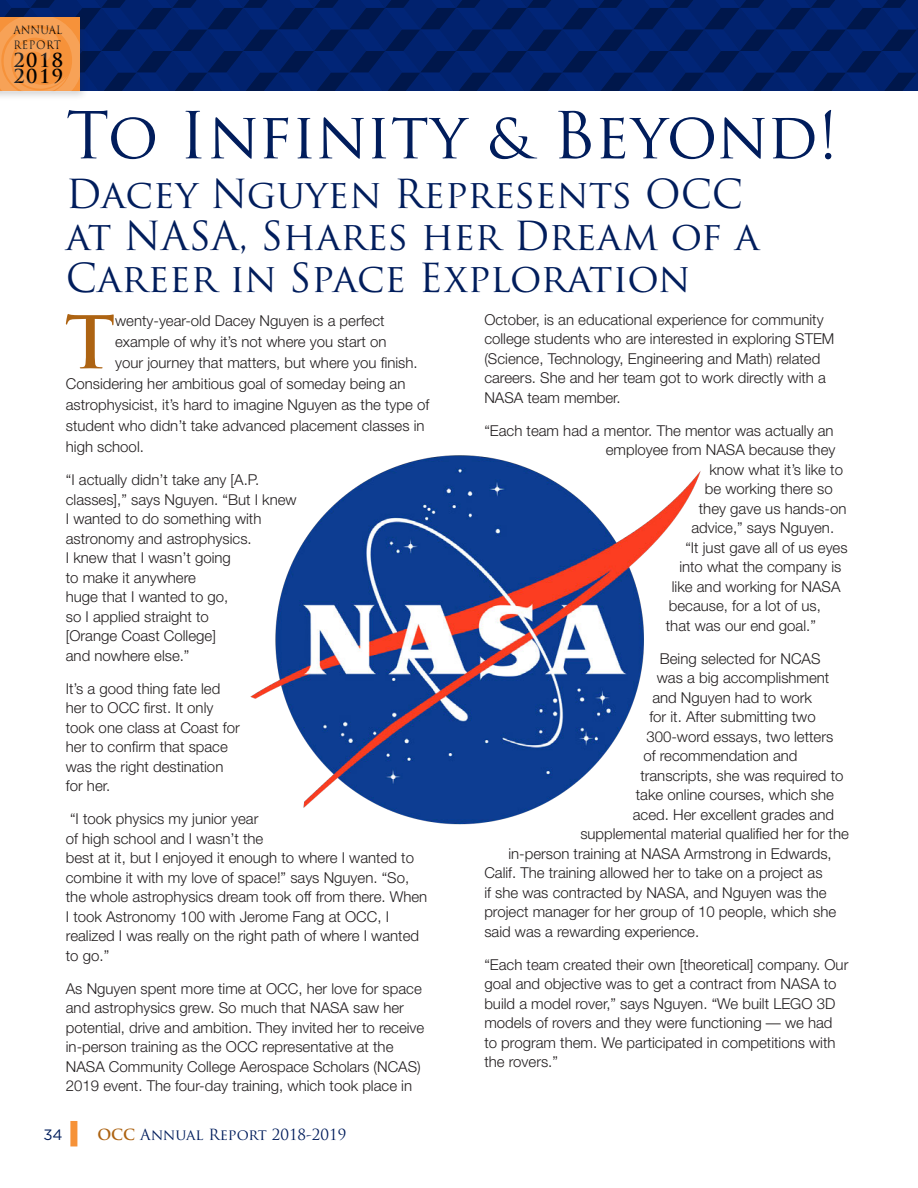
<style>
.page{position:relative;width:918px;height:1188px;background:#fff}
.page>*{position:absolute;margin:0;border:0;box-sizing:border-box;transform-origin:0 0}
.t1{font:700 70.8px "Trajan Pro";color:#ad6312}
.t2{font:63px "Trajan Pro";letter-spacing:-.015em;color:#011d5c}
.t3{font:39px/42px "Trajan Pro";color:#011d5c}
.t4{font:700 18.9px/16.2px "Trajan Pro";letter-spacing:.08em;color:#000}
.t5{font:300 15px/19.5px "Helvetica Neue";color:#231f20}
.t6{font:15px "Trajan Pro";color:#011d5c}
.t7{font:15px "Gotham";color:#011d5c}
.t8{font:11.25px/14.4px "Trajan Pro";letter-spacing:.005em;color:#000;scale:.92 1}
.s1{font-weight:700;color:#ad6312}
</style>
<div class="page">
<div style="left:0;top:14px;width:89px;height:88px;background:#231f20;opacity:.2"></div>
<svg style="left:0;top:0;width:918px;height:91px;background:#122864"></svg>
<div style="left:70px;top:1121px;width:7px;height:25px;background:#f69238"></div>
<img style="left:250px;top:455px;width:451px;height:370px">
<p class="t8" style="left:13px;top:23px;width:55px">ANNUAL<br>REPORT</p>
<p class="t4" style="left:13px;top:52px;width:51px">2018<br>2019</p>
<h2 class="t2" style="left:66px;top:95px;width:774px">To Infinity &amp; Beyond!</h2>
<h2 class="t3" style="left:66px;top:172px;width:695px">Dacey Nguyen Represents OCC at NASA, Shares her Dream of a<br>Career in Space Exploration</h2>
<p class="t1" style="left:65px;top:299px;width:52px">T</p>
<p class="t5" style="left:115px;top:311px;width:271px">wenty-year-old Dacey Nguyen is a perfect</p>
<p class="t5" style="left:484px;top:309px;width:352px">October, is an educational experience for community college students who are interested in exploring STEM (Science, Technology, Engineering and Math) related careers. She and her team got to work directly with a NASA team member.</p>
<p class="t5" style="left:484px;top:420px;width:351px">“Each team had a mentor. The mentor was actually an</p>
<p class="t5" style="left:606px;top:440px;width:231px">employee from NASA because they</p>
<p class="t5" style="left:709px;top:459px;width:135px">know what it’s like to</p>
<p class="t5" style="left:705px;top:479px;width:129px">be working there so</p>
<p class="t5" style="left:699px;top:498px;width:149px">they gave us hands-on</p>
<p class="t5" style="left:691px;top:518px;width:144px">advice,” says Nguyen.</p>
<p class="t5" style="left:685px;top:537px;width:164px">“It just gave all of us eyes</p>
<p class="t5" style="left:679px;top:557px;width:163px">into what the company is</p>
<p class="t5" style="left:672px;top:576px;width:170px">like and working for NASA</p>
<p class="t5" style="left:669px;top:596px;width:153px">because, for a lot of us,</p>
<p class="t5" style="left:666px;top:615px;width:152px">that was our end goal.”</p>
<p class="t5" style="left:660px;top:648px;width:162px">Being selected for NCAS</p>
<p class="t5" style="left:657px;top:668px;width:174px">was a big accomplishment</p>
<p class="t5" style="left:652px;top:687px;width:161px">and Nguyen had to work</p>
<p class="t5" style="left:649px;top:707px;width:168px">for it. After submitting two</p>
<p class="t5" style="left:646px;top:726px;width:188px">300-word essays, two letters</p>
<p class="t5" style="left:643px;top:746px;width:156px">of recommendation and</p>
<p class="t5" style="left:640px;top:765px;width:205px">transcripts, she was required to</p>
<p class="t5" style="left:636px;top:785px;width:200px">take online courses, which she</p>
<p class="t5" style="left:633px;top:804px;width:203px">aced. Her excellent grades and</p>
<p class="t5" style="left:580px;top:824px;width:270px">supplemental material qualified her for the</p>
<p class="t5" style="left:508px;top:843px;width:325px">in-person training at NASA Armstrong in Edwards,</p>
<p class="t5" style="left:484px;top:863px;width:340px">Calif. The training allowed her to take on a project as</p>
<p class="t5" style="left:484px;top:882px;width:344px">if she was contracted by NASA, and Nguyen was the</p>
<p class="t5" style="left:484px;top:902px;width:353px">project manager for her group of 10 people, which she</p>
<p class="t5" style="left:484px;top:921px;width:216px">said was a rewarding experience.</p>
<p class="t5" style="left:484px;top:954px;width:366px">“Each team created their own [theoretical] company. Our goal and objective was to get a contract from NASA to build a model rover,” says Nguyen. “We built LEGO 3D models of rovers and they were functioning — we had to program them. We participated in competitions with the rovers.”</p>
<p class="t5" style="left:115px;top:332px;width:273px">example of why it’s not where you start on</p>
<p class="t5" style="left:115px;top:353px;width:304px">your journey that matters, but where you finish.</p>
<p class="t5" style="left:66px;top:374px;width:341px">Considering her ambitious goal of someday being an</p>
<p class="t5" style="left:66px;top:395px;width:365px">astrophysicist, it’s hard to imagine Nguyen as the type of</p>
<p class="t5" style="left:66px;top:416px;width:360px">student who didn’t take advanced placement classes in</p>
<p class="t5" style="left:66px;top:437px;width:80px">high school.</p>
<p class="t5" style="left:66px;top:470px;width:232px">“I actually didn’t take any [A.P. classes],” says Nguyen. “But I knew<br>I wanted to do something with astronomy and astrophysics.<br>I knew that I wasn’t going<br>to make it anywhere<br>huge that I wanted to go,<br>so I applied straight to<br>[Orange Coast College]<br>and nowhere else.”</p>
<p class="t5" style="left:66px;top:678px;width:175px">It’s a good thing fate led her to OCC first. It only took one class at Coast for her to confirm that space was the right destination for her.</p>
<p class="t5" style="left:66px;top:809px;width:363px">“I took physics my junior year<br>of high school and I wasn’t the<br>best at it, but I enjoyed it enough to where I wanted to combine it with my love of space!” says Nguyen. “So, the whole astrophysics dream took off from there. When I took Astronomy 100 with Jerome Fang at OCC, I realized I was really on the right path of where I wanted to go.”</p>
<p class="t5" style="left:66px;top:978px;width:360px">As Nguyen spent more time at OCC, her love for space and astrophysics grew. So much that NASA saw her potential, drive and ambition. They invited her to receive in-person training as the OCC representative at the NASA Community College Aerospace Scholars (NCAS)<br>2019 event. The four-day training, which took place in</p>
<p class="t7" style="left:43px;top:1125px;width:21px">34</p>
<p class="t6" style="left:97px;top:1125px;width:250px"><span class="s1">OCC</span> Annual Report 2018-2019</p>
</div>
